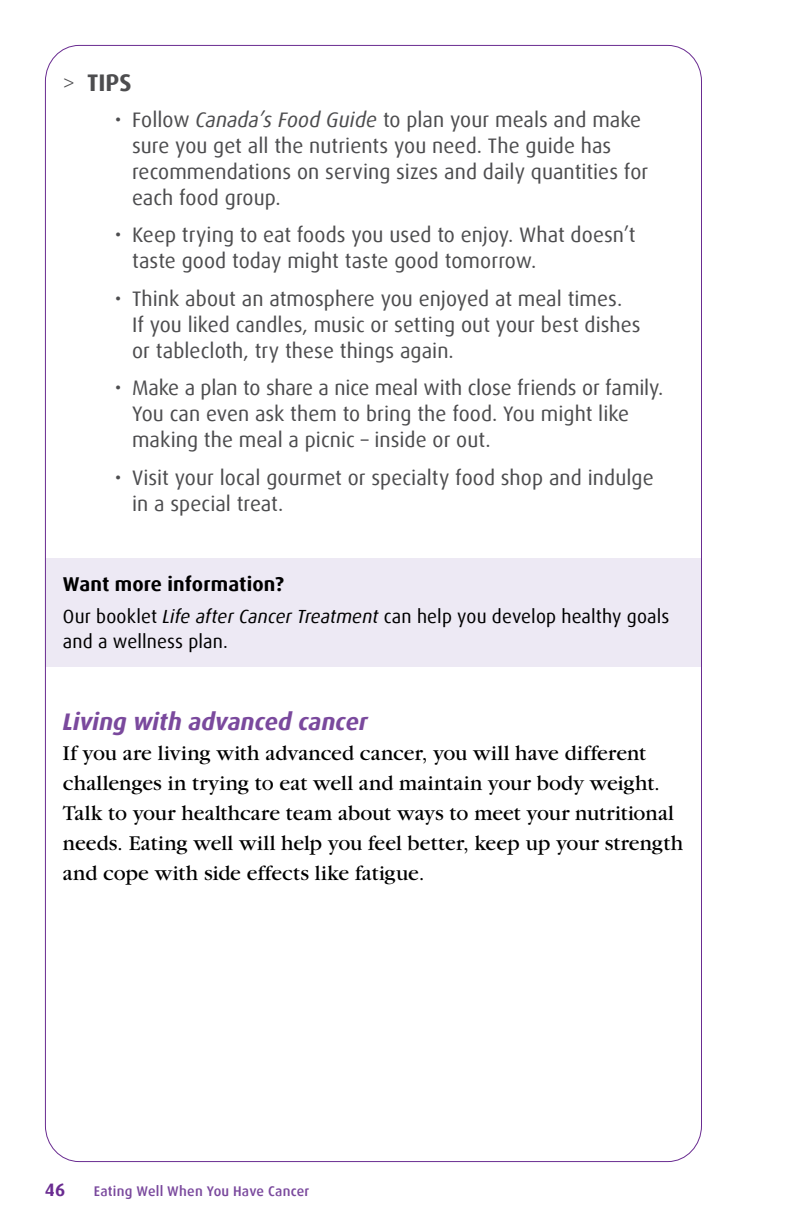
<style>
.page{position:relative;width:792px;height:1224px;background:#fff}
.page>*{position:absolute;margin:0;border:0;box-sizing:border-box;transform-origin:0 0}
.t1{font:italic 700 24px "Dax Offc";color:#7a499d}
.t2{font:700 24px "Dax Offc";color:#4d4d4f}
.t3{font:22px/30px "Garamond";color:#000}
.t4{font:21px/26px "Dax Offc";letter-spacing:.005em;color:#4d4d4f}
.t5{font:700 20px "Dax Offc";letter-spacing:.01em;color:#000}
.t6{font:19px/25px "Dax Offc";letter-spacing:.01em;color:#000}
.t7{font:700 18px "Dax Offc";color:#6a2c91}
.t8{font:500 14px "Dax Offc";letter-spacing:.02em;color:#7a499d}
.s1{font-weight:300}
.s2{font-style:italic}
</style>
<div class="page">
<p class="t2" style="left:63px;top:67px;width:70px"><span class="s1">&gt;</span> TIPS</p>
<p class="t4" style="left:132px;top:107px;width:518px;text-indent:-17px">• Follow <span class="s2">Canada’s Food Guide</span> to plan your meals and make sure you get all the nutrients you need. The guide has recommendations on serving sizes and daily quantities for each food group.</p>
<p class="t4" style="left:132px;top:222px;width:505px;text-indent:-17px">• Keep trying to eat foods you used to enjoy. What doesn’t taste good today might taste good tomorrow.</p>
<p class="t4" style="left:132px;top:286px;width:510px;text-indent:-17px">• Think about an atmosphere you enjoyed at meal times.<br>If you liked candles, music or setting out your best dishes or tablecloth, try these things again.</p>
<p class="t4" style="left:132px;top:375px;width:533px;text-indent:-17px">• Make a plan to share a nice meal with close friends or family.<br>You can even ask them to bring the food. You might like making the meal a picnic – inside or out.</p>
<p class="t4" style="left:132px;top:465px;width:523px;text-indent:-17px">• Visit your local gourmet or specialty food shop and indulge in a special treat.</p>
<p class="t5" style="left:63px;top:571px;width:223px">Want more information?</p>
<p class="t6" style="left:63px;top:604px;width:608px">Our booklet <span class="s2">Life after Cancer Treatment</span> can help you develop healthy goals and a wellness plan.</p>
<p class="t1" style="left:63px;top:706px;width:306px">Living with advanced cancer</p>
<p class="t3" style="left:63px;top:738px;width:622px">If you are living with advanced cancer, you will have different challenges in trying to eat well and maintain your body weight.<br>Talk to your healthcare team about ways to meet your nutritional needs. Eating well will help you feel better, keep up your strength and cope with side effects like fatigue.</p>
<p class="t7" style="left:45px;top:1178px;width:22px">46</p>
<p class="t8" style="left:94px;top:1182px;width:217px">Eating Well When You Have Cancer</p>
</div>
